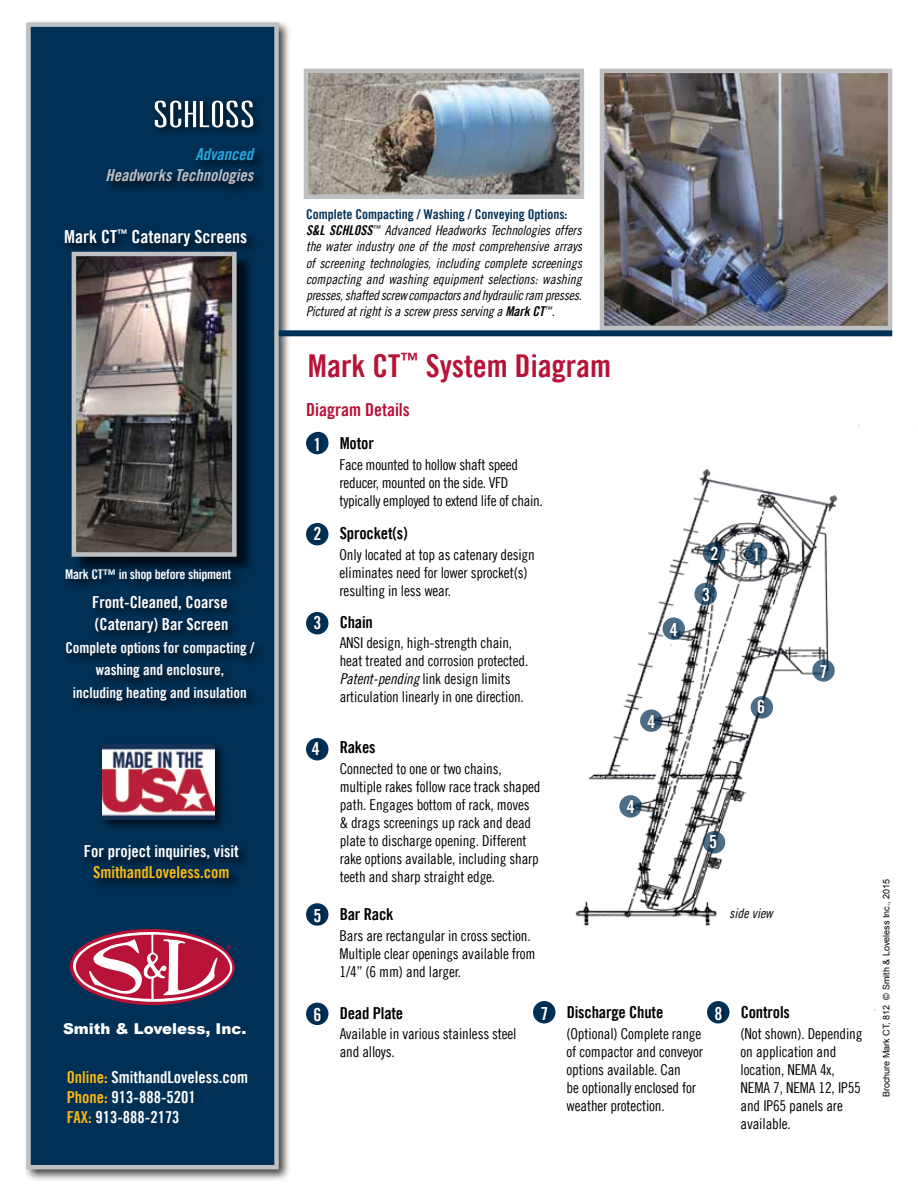
<style>
.page{position:relative;width:918px;height:1188px;background:#fff}
.page>*{position:absolute;margin:0;border:0;box-sizing:border-box;transform-origin:0 0}
.t1{font:31.5px "Trade Gothic LT Bold Cond Twenty";color:#b81237}
.t2{font:18px "Trade Gothic LT Bold Cond Twenty";color:#fff}
.t3{font:18px "Trade Gothic LT Bold Cond Twenty";color:#b81237}
.t4{font:16.5px/19.8px "Trade Gothic LT Bold Cond Twenty";color:#fff}
.t5{font:16.5px "Trade Gothic LT Bold Cond Twenty";letter-spacing:-.01em;color:#000}
.t6{font:16.5px "Trade Gothic LT Bold Cond Twenty Obl";color:#bec0c2}
.t7{font:16.5px "Trade Gothic LT Bold Cond Twenty";color:#fdb913}
.t8{font:16.5px "Trade Gothic LT Bold Cond Twenty Obl";color:#27aae1}
.t9{font:15px/18px "Trade Gothic LT Cond Eighteen";letter-spacing:-.01em;color:#000}
.t10{font:15px/22.5px "Trade Gothic LT Bold Cond Twenty";color:#fff;text-align:center}
.t11{font:900 15px "Arial";color:#fff}
.t12{font:13.5px/16.2px "Trade Gothic LT Cond Eighteen Obl";letter-spacing:-.01em;color:#000;text-align:justify}
.t13{font:13.5px "Trade Gothic LT Bold Cond Twenty";color:#003055}
.t14{font:13.5px "Trade Gothic LT Bold Cond Twenty";letter-spacing:-.02em;color:#fff}
.t15{font:9px "Arial";color:#000}
.s1{color:#fdb913}
.s2{font-family:"Trade Gothic LT Bold Cond Twenty Obl"}
.s3{font-size:18px;color:#fff}
.s4{font-family:"Trade Gothic LT Cond Eighteen Obl"}
</style>
<div class="page">
<div style="left:23px;top:19px;width:269px;height:1164px;background:#000;opacity:.75"></div>
<div style="left:26px;top:22px;width:253px;height:1147px;background:#003055;border:4px solid #bec0c2"></div>
<div style="left:149px;top:95px;width:114px;height:42px;background:#000;opacity:.75"></div>
<svg style="left:155px;top:101px;width:98px;height:27px"></svg>
<div style="left:103px;top:146px;width:163px;height:50px;background:#000;opacity:.75"></div>
<div style="left:99px;top:742px;width:128px;height:89px;background:#000;opacity:.75"></div>
<img style="left:102px;top:745px;width:112px;height:74px">
<div style="left:82px;top:842px;width:168px;height:48px;background:#000;opacity:.75"></div>
<svg style="left:70px;top:928px;width:165px;height:78px"></svg>
<img style="left:605px;top:74px;width:282px;height:251px">
<div style="left:600px;top:69px;width:292px;height:261px;border:4px solid #bec0c2"></div>
<div style="left:279px;top:330px;width:613px;height:6px;background:#003055"></div>
<img style="left:551px;top:425px;width:365px;height:592px">
<svg style="left:745px;top:543px;width:22px;height:22px"></svg>
<div style="left:751px;top:545px;width:11px;height:20px;background:#000;opacity:.5"></div>
<svg style="left:694px;top:583px;width:23px;height:22px"></svg>
<div style="left:701px;top:586px;width:12px;height:19px;background:#000;opacity:.5"></div>
<svg style="left:703px;top:831px;width:22px;height:23px"></svg>
<div style="left:708px;top:833px;width:13px;height:19px;background:#000;opacity:.5"></div>
<svg style="left:640px;top:709px;width:23px;height:23px"></svg>
<div style="left:645px;top:712px;width:15px;height:20px;background:#000;opacity:.5"></div>
<svg style="left:812px;top:659px;width:23px;height:23px"></svg>
<div style="left:818px;top:662px;width:13px;height:20px;background:#000;opacity:.5"></div>
<svg style="left:663px;top:617px;width:22px;height:23px"></svg>
<div style="left:668px;top:620px;width:14px;height:20px;background:#000;opacity:.5"></div>
<svg style="left:619px;top:795px;width:23px;height:23px"></svg>
<div style="left:625px;top:798px;width:14px;height:20px;background:#000;opacity:.5"></div>
<div style="left:62px;top:227px;width:197px;height:31px;background:#000;opacity:.75"></div>
<div style="left:62px;top:567px;width:180px;height:26px;background:#000;opacity:.75"></div>
<div style="left:306px;top:432px;width:22px;height:22px;background:#003055;border-radius:11px"></div>
<div style="left:313px;top:435px;width:10px;height:20px;background:#000;opacity:.5"></div>
<div style="left:306px;top:523px;width:22px;height:22px;background:#003055;border-radius:50%"></div>
<div style="left:312px;top:525px;width:13px;height:19px;background:#000;opacity:.5"></div>
<div style="left:306px;top:903px;width:22px;height:23px;background:#003055;border-radius:50%"></div>
<div style="left:312px;top:906px;width:13px;height:20px;background:#000;opacity:.5"></div>
<div style="left:533px;top:1001px;width:22px;height:22px;background:#003055;border-radius:50%"></div>
<div style="left:539px;top:1004px;width:13px;height:20px;background:#000;opacity:.5"></div>
<div style="left:707px;top:1001px;width:22px;height:22px;background:#003055;border-radius:50%"></div>
<div style="left:713px;top:1004px;width:13px;height:20px;background:#000;opacity:.5"></div>
<svg style="left:703px;top:542px;width:22px;height:23px"></svg>
<div style="left:709px;top:545px;width:13px;height:20px;background:#000;opacity:.5"></div>
<div style="left:306px;top:612px;width:22px;height:22px;background:#003055;border-radius:50%"></div>
<div style="left:312px;top:614px;width:13px;height:19px;background:#000;opacity:.5"></div>
<div style="left:306px;top:738px;width:22px;height:22px;background:#003055;border-radius:50%"></div>
<div style="left:310px;top:740px;width:14px;height:19px;background:#000;opacity:.5"></div>
<div style="left:306px;top:1003px;width:22px;height:22px;background:#003055;border-radius:50%"></div>
<div style="left:312px;top:1006px;width:13px;height:19px;background:#000;opacity:.5"></div>
<svg style="left:751px;top:696px;width:22px;height:23px"></svg>
<div style="left:756px;top:698px;width:13px;height:19px;background:#000;opacity:.5"></div>
<div style="left:63px;top:593px;width:203px;height:120px;background:#000;opacity:.75"></div>
<div style="left:73px;top:253px;width:181px;height:321px;background:#000;opacity:.75"></div>
<img style="left:77px;top:257px;width:155px;height:295px">
<div style="left:72px;top:252px;width:165px;height:305px;border:4px solid #bec0c2"></div>
<img style="left:309px;top:74px;width:270px;height:120px">
<div style="left:304px;top:69px;width:280px;height:130px;border:4px solid #bec0c2"></div>
<p class="t8" style="left:196px;top:145px;width:59px">Advanced</p>
<p class="t6" style="left:106px;top:166px;width:149px">Headworks Technologies</p>
<p class="t2" style="left:64px;top:225px;width:185px">Mark CT<sup>™</sup> Catenary Screens</p>
<p class="t14" style="left:65px;top:566px;width:168px">Mark CT™ in shop before shipment</p>
<p class="t4" style="left:92px;top:591px;width:138px;line-height:22.5px">Front-Cleaned, Coarse (Catenary) Bar Screen</p>
<p class="t10" style="left:65px;top:636px;width:191px">Complete options for compacting / washing and enclosure,<br>including heating and insulation</p>
<p class="t4" style="left:84px;top:842px;width:156px">For project inquiries, visit</p>
<p class="t7" style="left:93px;top:863px;width:138px">SmithandLoveless.com</p>
<p class="t11" style="left:63px;top:1018px;width:185px">Smith &amp; Loveless, Inc.</p>
<p class="t4" style="left:67px;top:1067px;width:183px"><span class="s1">Online:</span> SmithandLoveless.com<br><span class="s1">Phone:</span> 913-888-5201<br><span class="s1">FAX:</span> 913-888-2173</p>
<p class="t13" style="left:306px;top:206px;width:263px">Complete Compacting / Washing / Conveying Options:</p>
<p class="t12" style="left:306px;top:222px;width:278px"><span class="s2">S&amp;L SCHLOSS</span><sup>™</sup> Advanced Headworks Technologies offers the water industry one of the most comprehensive arrays of screening technologies, including complete screenings compacting and washing equipment selections: washing presses, shafted screw compactors and hydraulic ram presses.<br>Pictured at right is a screw press serving a <span class="s2">Mark CT</span><sup>™</sup>.</p>
<h1 class="t1" style="left:308px;top:347px;width:305px">Mark CT<sup>™</sup> System Diagram</h1>
<p class="t3" style="left:306px;top:399px;width:105px">Diagram Details</p>
<p class="t5" style="left:313px;top:433px;width:62px"><span class="s3">1</span> Motor</p>
<p class="t9" style="left:340px;top:455px;width:205px">Face mounted to hollow shaft speed reducer, mounted on the side. VFD typically employed to extend life of chain.</p>
<p class="t5" style="left:313px;top:524px;width:96px"><span class="s3">2</span> Sprocket(s)</p>
<p class="t2" style="left:313px;top:612px;width:9px">3</p>
<p class="t2" style="left:312px;top:738px;width:9px">4</p>
<p class="t9" style="left:340px;top:546px;width:197px">Only located at top as catenary design eliminates need for lower sprocket(s) resulting in less wear.</p>
<p class="t5" style="left:340px;top:612px;width:35px">Chain</p>
<p class="t9" style="left:340px;top:633px;width:190px">ANSI design, high-strength chain, heat treated and corrosion protected.<br><span class="s4">Patent-pending</span> link design limits articulation linearly in one direction.</p>
<p class="t5" style="left:340px;top:737px;width:37px">Rakes</p>
<p class="t9" style="left:340px;top:759px;width:202px">Connected to one or two chains, multiple rakes follow race track shaped path. Engages bottom of rack, moves &amp; drags screenings up rack and dead plate to discharge opening. Different rake options available, including sharp teeth and sharp straight edge.</p>
<p class="t5" style="left:313px;top:904px;width:82px"><span class="s3">5</span> Bar Rack</p>
<p class="t9" style="left:340px;top:926px;width:198px">Bars are rectangular in cross section.<br>Multiple clear openings available from<br>1/4” (6 mm) and larger.</p>
<p class="t2" style="left:670px;top:618px;width:9px">4</p>
<p class="t2" style="left:648px;top:710px;width:9px">4</p>
<p class="t2" style="left:627px;top:796px;width:9px">4</p>
<p class="t2" style="left:313px;top:1004px;width:9px">6</p>
<p class="t5" style="left:340px;top:1003px;width:65px">Dead Plate</p>
<p class="t5" style="left:540px;top:1002px;width:124px"><span class="s3">7</span> Discharge Chute</p>
<p class="t2" style="left:710px;top:543px;width:9px">2</p>
<p class="t2" style="left:702px;top:584px;width:9px">3</p>
<p class="t2" style="left:752px;top:543px;width:9px">1</p>
<p class="t2" style="left:757px;top:696px;width:9px">6</p>
<p class="t2" style="left:709px;top:831px;width:9px">5</p>
<p class="t12" style="left:729px;top:905px;width:45px">side view</p>
<p class="t5" style="left:714px;top:1002px;width:77px"><span class="s3">8</span> Controls</p>
<p class="t2" style="left:820px;top:660px;width:9px">7</p>
<p class="t9" style="left:340px;top:1024px;width:178px">Available in various stainless steel and alloys.</p>
<p class="t9" style="left:567px;top:1024px;width:138px">(Optional) Complete range of compactor and conveyor options available. Can<br>be optionally enclosed for weather protection.</p>
<p class="t9" style="left:741px;top:1024px;width:123px">(Not shown). Depending on application and location, NEMA 4x,<br>NEMA 7, NEMA 12, IP55 and IP65 panels are available.</p>
<p class="t15" style="left:881px;top:1097px;width:220px;rotate:-90deg">Brochure Mark CT, 812 © Smith &amp; Loveless Inc., 2015</p>
</div>
